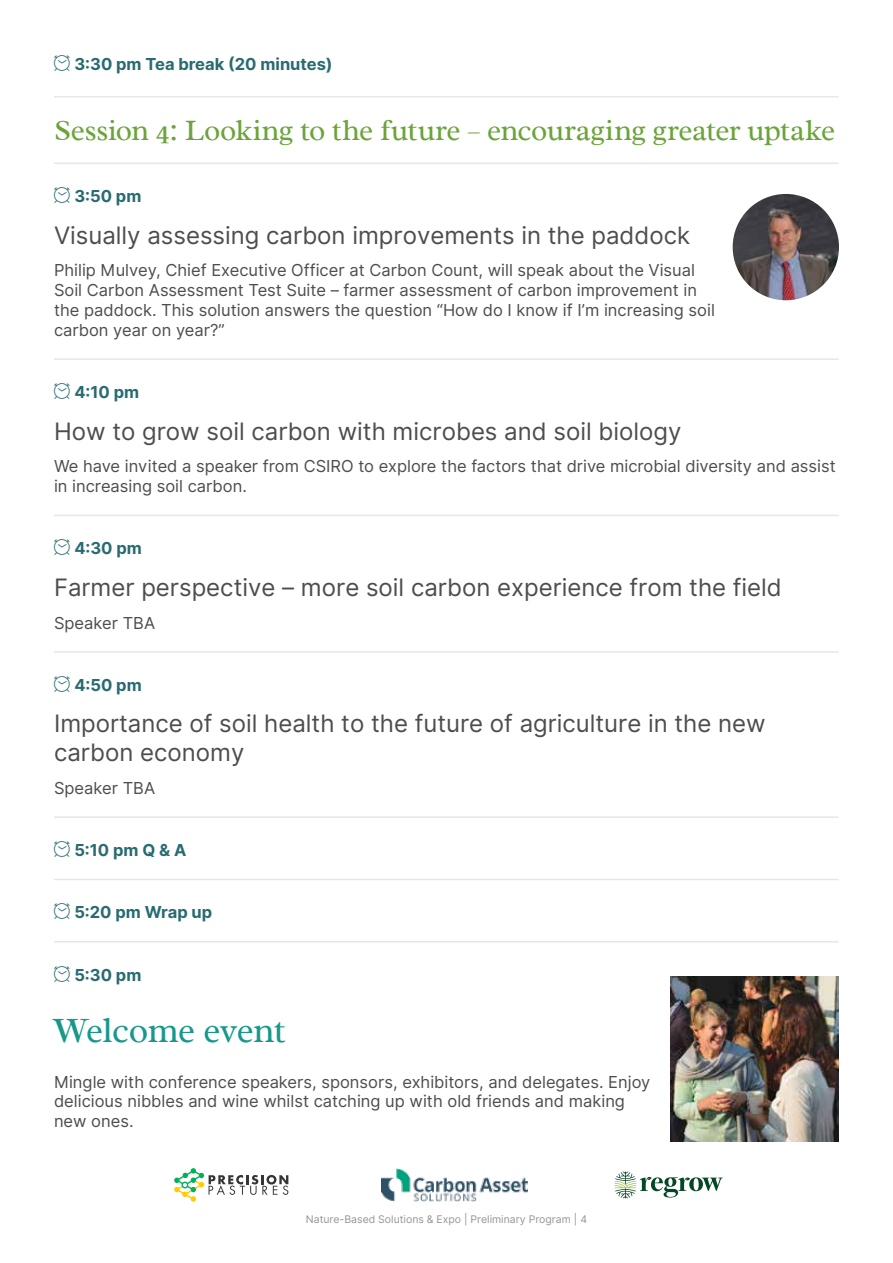
<style>
.page{position:relative;width:893px;height:1263px;background:#fff}
.page>*{position:absolute;margin:0;border:0;box-sizing:border-box;transform-origin:0 0}
.t1{font:36px "Radley";letter-spacing:-.015em;color:#18988b}
.t2{font:30px "Radley";letter-spacing:-.015em;color:#6ba43a}
.t3{font:24px/28.8px "Inter";color:#4d4d4f}
.t4{font:16.5px/19.8px "Inter";color:#4d4d4f}
.t5{font:700 16.5px "Inter";color:#286b70}
.t6{font:10.5px "Inter";color:#939598}
</style>
<div class="page">
<svg style="left:174px;top:1168px;width:114px;height:34px"></svg>
<svg style="left:615px;top:1171px;width:108px;height:27px"></svg>
<img style="left:381px;top:1168px;width:146px;height:33px">
<hr style="left:54px;top:96px;width:784px;height:1px;background:#e6e7e8">
<hr style="left:54px;top:163px;width:784px;height:1px;background:#e6e7e8">
<hr style="left:54px;top:358px;width:784px;height:2px;background:#e6e7e8">
<hr style="left:54px;top:515px;width:784px;height:1px;background:#e6e7e8">
<hr style="left:54px;top:651px;width:784px;height:2px;background:#e6e7e8">
<hr style="left:54px;top:816px;width:784px;height:2px;background:#e6e7e8">
<hr style="left:54px;top:879px;width:784px;height:1px;background:#e6e7e8">
<hr style="left:54px;top:941px;width:784px;height:1px;background:#e6e7e8">
<img style="left:670px;top:976px;width:169px;height:165px">
<img style="left:733px;top:194px;width:106px;height:106px;border-radius:53px">
<p class="t5" style="left:54px;top:52px;width:280px">▼ 3:30 pm Tea break (20 minutes)</p>
<h2 class="t2" style="left:54px;top:111px;width:783px">Session 4: Looking to the future – encouraging greater uptake</h2>
<p class="t5" style="left:54px;top:184px;width:89px">▼ 3:50 pm</p>
<h3 class="t3" style="left:54px;top:221px;width:638px">Visually assessing carbon improvements in the paddock</h3>
<p class="t4" style="left:54px;top:261px;width:662px">Philip Mulvey, Chief Executive Officer at Carbon Count, will speak about the Visual Soil Carbon Assessment Test Suite – farmer assessment of carbon improvement in the paddock. This solution answers the question “How do I know if I’m increasing soil carbon year on year?”</p>
<p class="t5" style="left:54px;top:380px;width:87px">▼ 4:10 pm</p>
<h3 class="t3" style="left:54px;top:417px;width:629px">How to grow soil carbon with microbes and soil biology</h3>
<p class="t4" style="left:54px;top:457px;width:783px">We have invited a speaker from CSIRO to explore the factors that drive microbial diversity and assist in increasing soil carbon.</p>
<p class="t5" style="left:54px;top:536px;width:89px">▼ 4:30 pm</p>
<h3 class="t3" style="left:54px;top:573px;width:729px">Farmer perspective – more soil carbon experience from the field</h3>
<p class="t4" style="left:54px;top:613px;width:103px">Speaker TBA</p>
<p class="t5" style="left:54px;top:673px;width:89px">▼ 4:50 pm</p>
<h3 class="t3" style="left:54px;top:709px;width:713px">Importance of soil health to the future of agriculture in the new carbon economy</h3>
<p class="t4" style="left:54px;top:778px;width:103px">Speaker TBA</p>
<p class="t5" style="left:54px;top:838px;width:134px">▼ 5:10 pm Q &amp; A</p>
<p class="t5" style="left:54px;top:900px;width:160px">▼ 5:20 pm Wrap up</p>
<p class="t5" style="left:54px;top:963px;width:89px">▼ 5:30 pm</p>
<h1 class="t1" style="left:54px;top:1007px;width:233px">Welcome event</h1>
<p class="t4" style="left:54px;top:1072px;width:598px">Mingle with conference speakers, sponsors, exhibitors, and delegates. Enjoy delicious nibbles and wine whilst catching up with old friends and making new ones.</p>
<p class="t6" style="left:306px;top:1211px;width:283px">Nature-Based Solutions &amp; Expo | Preliminary Program | 4</p>
</div>
